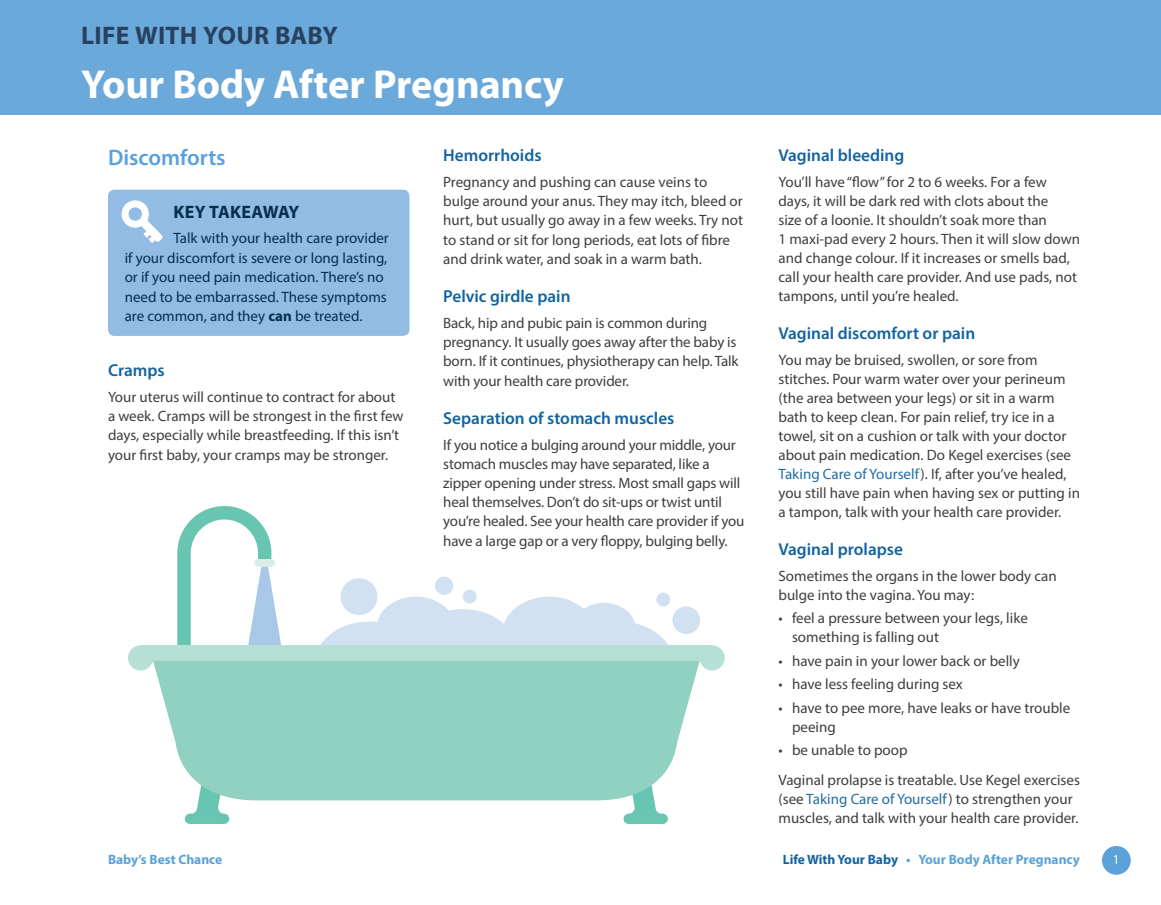
<style>
.page{position:relative;width:1161px;height:905px;background:#fff}
.page>*{position:absolute;margin:0;border:0;box-sizing:border-box;transform-origin:0 0}
.t1{font:700 40.5px "Myriad Pro";letter-spacing:-.005em;color:#fff}
.t2{font:700 25.5px "Myriad Pro";letter-spacing:.01em;color:#27415f}
.t3{font:600 22.5px "Myriad Pro";color:#59a0e2}
.t4{font:700 18px "Myriad Pro";letter-spacing:.02em;color:#062e4e}
.t5{font:600 17.25px "Myriad Pro";color:#12639f}
.t6{font:15px/19px "Myriad Pro";color:#3e3e3f}
.t7{font:15px/19.5px "Myriad Pro";color:#062e4e}
.t8{font:700 13.5px "Myriad Pro";color:#5aa2d8}
.t9{font:13.5px "Myriad Pro";color:#fff}
.s1{font-weight:700}
.s2{color:#236ca7}
.s3{color:#12639f}
</style>
<div class="page">
<div style="left:0;top:0;width:1161px;height:114px;background:#6ba9db"></div>
<div style="left:1102px;top:846px;width:29px;height:28px;background:#5aa2d8;border-radius:50%"></div>
<div style="left:108px;top:190px;width:301px;height:146px;background:#92bce4;border-radius:6px"></div>
<svg style="left:122px;top:200px;width:41px;height:43px"></svg>
<svg style="left:631px;top:800px;width:30px;height:23px"></svg>
<div style="left:658px;top:813px;width:10px;height:10px;background:#68c5b1;border-radius:50%"></div>
<div style="left:624px;top:813px;width:10px;height:10px;background:#68c5b1;border-radius:50%"></div>
<svg style="left:192px;top:800px;width:30px;height:23px"></svg>
<div style="left:219px;top:813px;width:10px;height:10px;background:#68c5b1;border-radius:50%"></div>
<div style="left:185px;top:813px;width:10px;height:10px;background:#68c5b1;border-radius:50%"></div>
<svg style="left:177px;top:506px;width:104px;height:139px"></svg>
<div style="left:435px;top:576px;width:18px;height:19px;background:#d2e1f2;border-radius:50%"></div>
<div style="left:341px;top:578px;width:36px;height:37px;background:#d2e1f2;border-radius:50%"></div>
<div style="left:672px;top:606px;width:28px;height:28px;background:#d2e1f2;border-radius:50%"></div>
<svg style="left:656px;top:592px;width:14px;height:14px"></svg>
<div style="left:463px;top:589px;width:14px;height:14px;background:#d2e1f2;border-radius:50%"></div>
<svg style="left:320px;top:596px;width:355px;height:49px"></svg>
<div style="left:141px;top:645px;width:571px;height:16px;background:#b6dfd5"></div>
<svg style="left:153px;top:661px;width:547px;height:139px;fill:#90d1c2"></svg>
<div style="left:128px;top:645px;width:25px;height:25px;background:#b6dfd5;border-radius:50%"></div>
<div style="left:700px;top:645px;width:25px;height:25px;background:#b6dfd5;border-radius:50%"></div>
<div style="left:258px;top:559px;width:13px;height:7px;background:#d9ede7"></div>
<div style="left:254px;top:559px;width:8px;height:7px;background:#d9ede7;border-radius:50%"></div>
<div style="left:268px;top:559px;width:7px;height:7px;background:#d9ede7;border-radius:50%"></div>
<h2 class="t2" style="left:81px;top:19px;width:258px">LIFE WITH YOUR BABY</h2>
<h1 class="t1" style="left:81px;top:58px;width:485px">Your Body After Pregnancy</h1>
<h3 class="t3" style="left:108px;top:143px;width:119px">Discomforts</h3>
<p class="t4" style="left:174px;top:200px;width:127px">KEY TAKEAWAY</p>
<p class="t7" style="left:125px;top:228px;width:266px;text-indent:49px">Talk with your health care provider if your discomfort is severe or long lasting, or if you need pain medication. There’s no need to be embarrassed. These symptoms are common, and they <span class="s1">can</span> be treated.</p>
<p class="t5" style="left:108px;top:359px;width:58px">Cramps</p>
<p class="t6" style="left:108px;top:387px;width:297px">Your uterus will continue to contract for about a week. Cramps will be strongest in the first few days, especially while breastfeeding. If this isn’t your first baby, your cramps may be stronger.</p>
<p class="t5" style="left:443px;top:144px;width:100px">Hemorrhoids</p>
<p class="t6" style="left:443px;top:172px;width:301px">Pregnancy and pushing can cause veins to bulge around your anus. They may itch, bleed or hurt, but usually go away in a few weeks. Try not to stand or sit for long periods, eat lots of fibre and drink water, and soak in a warm bath.</p>
<p class="t5" style="left:443px;top:285px;width:129px">Pelvic girdle pain</p>
<p class="t6" style="left:443px;top:313px;width:297px">Back, hip and pubic pain is common during pregnancy. It usually goes away after the baby is born. If it continues, physiotherapy can help. Talk with your health care provider.</p>
<p class="t5" style="left:443px;top:407px;width:233px">Separation of stomach muscles</p>
<p class="t6" style="left:443px;top:434px;width:303px">If you notice a bulging around your middle, your stomach muscles may have separated, like a zipper opening under stress. Most small gaps will heal themselves. Don’t do sit-ups or twist until you’re healed. See your health care provider if you have a large gap or a very floppy, bulging belly.</p>
<p class="t5" style="left:779px;top:144px;width:127px">Vaginal bleeding</p>
<p class="t6" style="left:779px;top:172px;width:303px">You’ll have “flow” for 2 to 6 weeks. For a few days, it will be dark red with clots about the<br>size of a loonie. It shouldn’t soak more than<br>1 maxi-pad every 2 hours. Then it will slow down and change colour. If it increases or smells bad, call your health care provider. And use pads, not tampons, until you’re healed.</p>
<p class="t5" style="left:779px;top:322px;width:198px">Vaginal discomfort or pain</p>
<p class="t6" style="left:779px;top:350px;width:303px">You may be bruised, swollen, or sore from stitches. Pour warm water over your perineum (the area between your legs) or sit in a warm bath to keep clean. For pain relief, try ice in a towel, sit on a cushion or talk with your doctor about pain medication. Do Kegel exercises (see <span class="s2">Taking Care of Yourself</span>). If, after you’ve healed, you still have pain when having sex or putting in a tampon, talk with your health care provider.</p>
<p class="t5" style="left:779px;top:538px;width:126px">Vaginal prolapse</p>
<p class="t6" style="left:779px;top:566px;width:280px">Sometimes the organs in the lower body can bulge into the vagina. You may:</p>
<p class="t6" style="left:792px;top:608px;width:237px;text-indent:-14px">• feel a pressure between your legs, like something is falling out</p>
<p class="t6" style="left:779px;top:651px;width:243px">• have pain in your lower back or belly</p>
<p class="t6" style="left:779px;top:674px;width:186px">• have less feeling during sex</p>
<p class="t6" style="left:792px;top:697px;width:280px;text-indent:-14px">• have to pee more, have leaks or have trouble peeing</p>
<p class="t6" style="left:779px;top:734px;width:303px;line-height:29.8px">• be unable to poop<br>Vaginal prolapse is treatable. Use Kegel exercises</p>
<p class="t6" style="left:779px;top:789px;width:302px">(see <span class="s2">Taking Care of Yourself</span>) to strengthen your muscles, and talk with your health care provider.</p>
<p class="t8" style="left:108px;top:851px;width:116px">Baby’s Best Chance</p>
<p class="t8" style="left:783px;top:851px;width:299px"><span class="s3">Life With Your Baby</span> • Your Body After Pregnancy</p>
<p class="t9" style="left:1113px;top:851px;width:8px">1</p>
</div>
